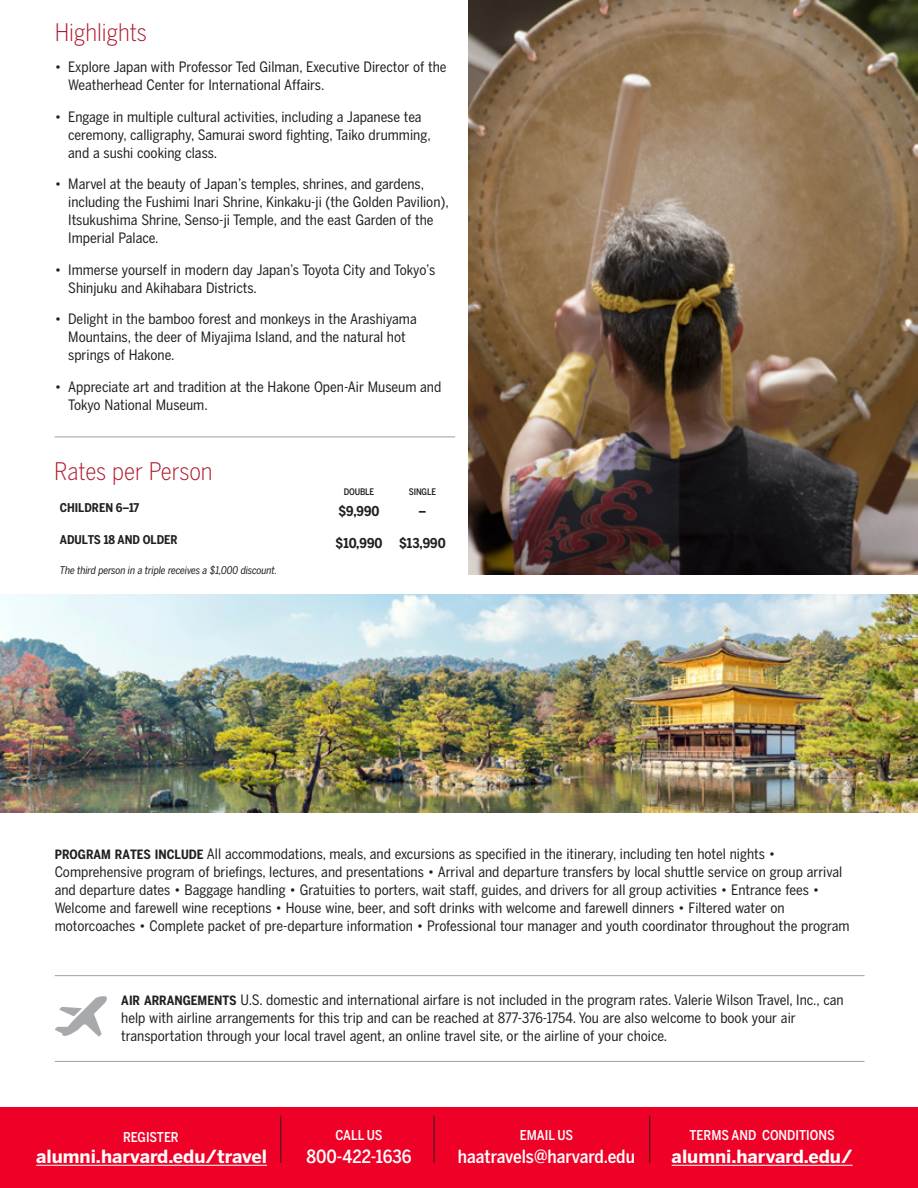
<style>
.page{position:relative;width:918px;height:1188px;background:#fff}
.page>*{position:absolute;margin:0;border:0;box-sizing:border-box;transform-origin:0 0}
.t1{font:300 24px "Benton Sans Cond";color:#ae172b}
.t2{font:700 18px "Benton Sans";color:#fff}
.t3{font:500 18px "Benton Sans Cond";color:#fff}
.t4{font:14.25px/18px "Benton Sans Cond";color:#231f20}
.t5{font:500 13.5px "Benton Sans Cond";color:#fff}
.t6{font:700 13.5px "Benton Sans Cond";color:#231f20}
.t7{font:700 12px "Benton Sans Cond";color:#231f20}
.t8{font:italic 10.5px "Benton Sans Cond";letter-spacing:-.015em;color:#231f20}
.t9{font:500 9px "Benton Sans Cond";letter-spacing:-.02em;color:#1f2020}
.s1{font-weight:700;font-size:12.75px}
</style>
<div class="page">
<div style="left:0;top:1107px;width:918px;height:81px;background:#ef0027"></div>
<hr style="left:36px;top:1165px;width:231px;height:1px;background:#fff">
<hr style="left:281px;top:1115px;width:1px;height:48px;background:#231f20">
<hr style="left:434px;top:1115px;width:1px;height:48px;background:#231f20">
<hr style="left:672px;top:1165px;width:181px;height:1px;background:#fff">
<hr style="left:650px;top:1115px;width:1px;height:48px;background:#231f20">
<svg style="left:55px;top:996px;width:52px;height:41px"></svg>
<img style="left:468px;top:0;width:450px;height:574px">
<img style="left:0;top:594px;width:918px;height:218px">
<hr style="left:55px;top:975px;width:810px;height:1px;background:#a8a9ad">
<hr style="left:55px;top:1061px;width:810px;height:1px;background:#a8a9ad">
<hr style="left:55px;top:436px;width:400px;height:1px;background:#a8a9ad">
<h1 class="t1" style="left:55px;top:18px;width:94px">Highlights</h1>
<p class="t4" style="left:68px;top:58px;width:380px;text-indent:-13px">• Explore Japan with Professor Ted Gilman, Executive Director of the<br>Weatherhead Center for International Affairs.</p>
<p class="t4" style="left:68px;top:107px;width:364px;text-indent:-13px">• Engage in multiple cultural activities, including a Japanese tea ceremony, calligraphy, Samurai sword fighting, Taiko drumming, and a sushi cooking class.</p>
<p class="t4" style="left:68px;top:175px;width:382px;text-indent:-13px">• Marvel at the beauty of Japan’s temples, shrines, and gardens, including the Fushimi Inari Shrine, Kinkaku-ji (the Golden Pavilion), Itsukushima Shrine, Senso-ji Temple, and the east Garden of the Imperial Palace.</p>
<p class="t4" style="left:68px;top:260px;width:369px;text-indent:-13px">• Immerse yourself in modern day Japan’s Toyota City and Tokyo’s<br>Shinjuku and Akihabara Districts.</p>
<p class="t4" style="left:68px;top:310px;width:350px;text-indent:-13px">• Delight in the bamboo forest and monkeys in the Arashiyama<br>Mountains, the deer of Miyajima Island, and the natural hot springs of Hakone.</p>
<p class="t4" style="left:68px;top:377px;width:375px;text-indent:-13px">• Appreciate art and tradition at the Hakone Open-Air Museum and<br>Tokyo National Museum.</p>
<h1 class="t1" style="left:54px;top:457px;width:160px">Rates per Person</h1>
<p class="t7" style="left:60px;top:501px;width:81px">CHILDREN 6–17</p>
<p class="t7" style="left:60px;top:532px;width:119px">ADULTS 18 AND OLDER</p>
<p class="t8" style="left:60px;top:564px;width:219px">The third person in a triple receives a $1,000 discount.</p>
<p class="t9" style="left:344px;top:487px;width:32px">DOUBLE</p>
<p class="t9" style="left:409px;top:487px;width:29px">SINGLE</p>
<p class="t6" style="left:338px;top:503px;width:43px">$9,990</p>
<p class="t6" style="left:336px;top:535px;width:49px">$10,990</p>
<p class="t6" style="left:419px;top:503px;width:9px">–</p>
<p class="t6" style="left:399px;top:535px;width:48px">$13,990</p>
<p class="t4" style="left:55px;top:845px;width:796px"><span class="s1">PROGRAM RATES INCLUDE</span> All accommodations, meals, and excursions as specified in the itinerary, including ten hotel nights • Comprehensive program of briefings, lectures, and presentations • Arrival and departure transfers by local shuttle service on group arrival and departure dates • Baggage handling • Gratuities to porters, wait staff, guides, and drivers for all group activities • Entrance fees • Welcome and farewell wine receptions • House wine, beer, and soft drinks with welcome and farewell dinners • Filtered water on motorcoaches • Complete packet of pre-departure information • Professional tour manager and youth coordinator throughout the program</p>
<p class="t4" style="left:121px;top:991px;width:724px"><span class="s1">AIR ARRANGEMENTS</span> U.S. domestic and international airfare is not included in the program rates. Valerie Wilson Travel, Inc., can help with airline arrangements for this trip and can be reached at 877-376-1754. You are also welcome to book your air transportation through your local travel agent, an online travel site, or the airline of your choice.</p>
<p class="t5" style="left:123px;top:1129px;width:57px">REGISTER</p>
<p class="t5" style="left:335px;top:1127px;width:49px">CALL US</p>
<p class="t5" style="left:520px;top:1127px;width:55px">EMAIL US</p>
<p class="t2" style="left:36px;top:1146px;width:232px">alumni.harvard.edu/travel</p>
<p class="t3" style="left:306px;top:1146px;width:107px">800-422-1636</p>
<p class="t3" style="left:458px;top:1146px;width:179px">haatravels@harvard.edu</p>
<p class="t5" style="left:689px;top:1127px;width:147px">TERMS AND CONDITIONS</p>
<p class="t2" style="left:672px;top:1146px;width:182px">alumni.harvard.edu/</p>
</div>
